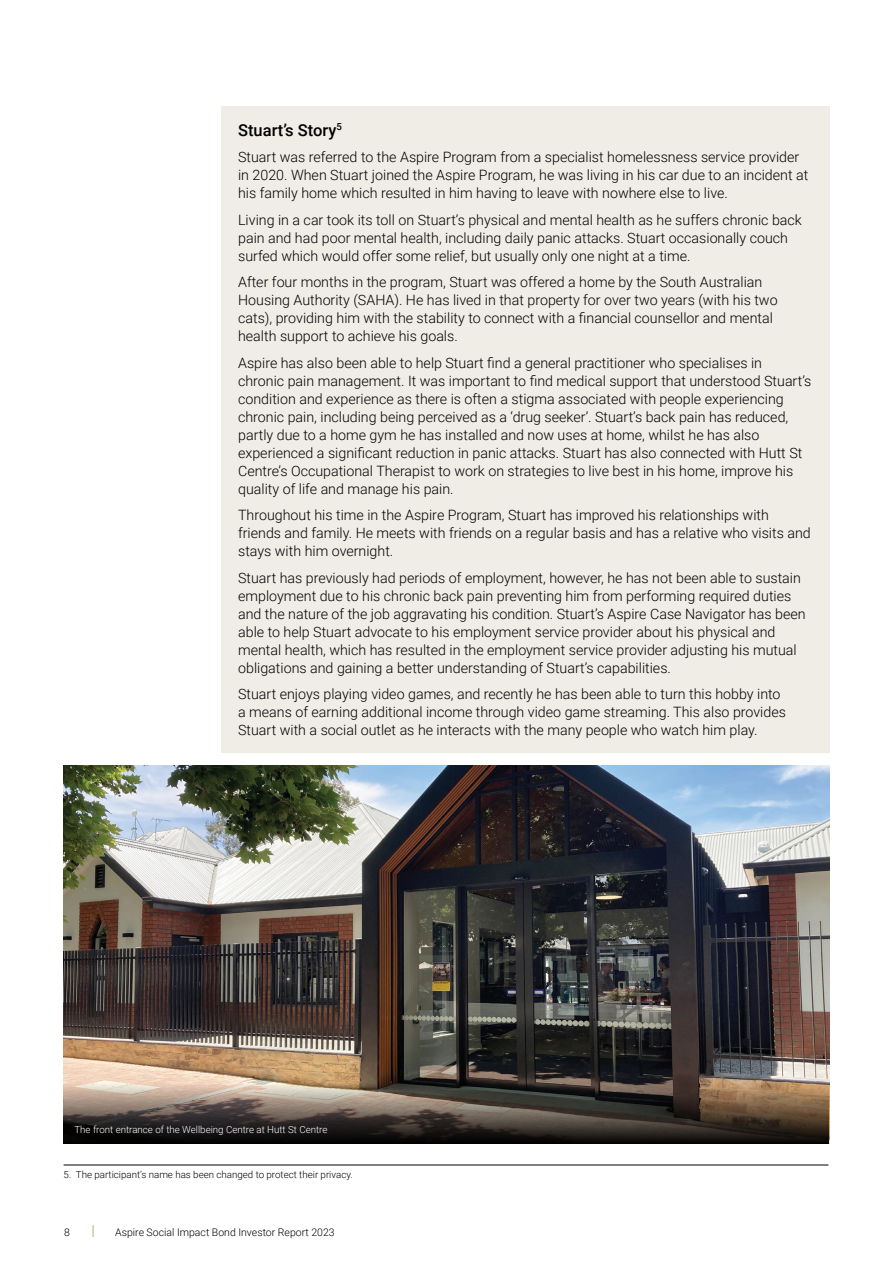
<style>
.page{position:relative;width:893px;height:1263px;background:#fff}
.page>*{position:absolute;margin:0;border:0;box-sizing:border-box;transform-origin:0 0}
.t1{font:500 16.5px "Roboto";color:#000}
.t2{font:300 14.25px/18px "Roboto";color:#000}
.t3{font:300 10.5px "Roboto";color:#000}
.t4{font:300 9.75px "Roboto";color:#000}
.t5{font:300 9.75px "Roboto";color:#fff}
</style>
<div class="page">
<svg style="left:93px;top:1225px;width:1px;height:12px"></svg>
<hr style="left:64px;top:1165px;width:764px;height:1px;background:#000">
<div style="left:221px;top:106px;width:608px;height:646px;background:#efede6"></div>
<img style="left:64px;top:765px;width:765px;height:318px">
<svg style="left:64px;top:1083px;width:765px;height:61px;background:#524840"></svg>
<p class="t1" style="left:238px;top:118px;width:105px">Stuart’s Story<sup>5</sup></p>
<p class="t2" style="left:238px;top:148px;width:572px">Stuart was referred to the Aspire Program from a specialist homelessness service provider in 2020. When Stuart joined the Aspire Program, he was living in his car due to an incident at his family home which resulted in him having to leave with nowhere else to live.</p>
<p class="t2" style="left:238px;top:210px;width:565px">Living in a car took its toll on Stuart’s physical and mental health as he suffers chronic back pain and had poor mental health, including daily panic attacks. Stuart occasionally couch surfed which would offer some relief, but usually only one night at a time.</p>
<p class="t2" style="left:238px;top:273px;width:541px">After four months in the program, Stuart was offered a home by the South Australian Housing Authority (SAHA). He has lived in that property for over two years (with his two cats), providing him with the stability to connect with a financial counsellor and mental health support to achieve his goals.</p>
<p class="t2" style="left:238px;top:353px;width:575px">Aspire has also been able to help Stuart find a general practitioner who specialises in chronic pain management. It was important to find medical support that understood Stuart’s condition and experience as there is often a stigma associated with people experiencing chronic pain, including being perceived as a ‘drug seeker’. Stuart’s back pain has reduced, partly due to a home gym he has installed and now uses at home, whilst he has also experienced a significant reduction in panic attacks. Stuart has also connected with Hutt St Centre’s Occupational Therapist to work on strategies to live best in his home, improve his quality of life and manage his pain.</p>
<p class="t2" style="left:238px;top:506px;width:574px">Throughout his time in the Aspire Program, Stuart has improved his relationships with friends and family. He meets with friends on a regular basis and has a relative who visits and stays with him overnight.</p>
<p class="t2" style="left:238px;top:568px;width:569px">Stuart has previously had periods of employment, however, he has not been able to sustain employment due to his chronic back pain preventing him from performing required duties and the nature of the job aggravating his condition. Stuart’s Aspire Case Navigator has been able to help Stuart advocate to his employment service provider about his physical and mental health, which has resulted in the employment service provider adjusting his mutual obligations and gaining a better understanding of Stuart’s capabilities.</p>
<p class="t2" style="left:238px;top:685px;width:549px">Stuart enjoys playing video games, and recently he has been able to turn this hobby into a means of earning additional income through video game streaming. This also provides<br>Stuart with a social outlet as he interacts with the many people who watch him play.</p>
<p class="t5" style="left:74px;top:1123px;width:255px">The front entrance of the Wellbeing Centre at Hutt St Centre</p>
<p class="t4" style="left:64px;top:1167px;width:291px">5. The participant’s name has been changed to protect their privacy.</p>
<p class="t3" style="left:64px;top:1225px;width:7px">8</p>
<p class="t3" style="left:115px;top:1225px;width:221px">Aspire Social Impact Bond Investor Report 2023</p>
</div>
